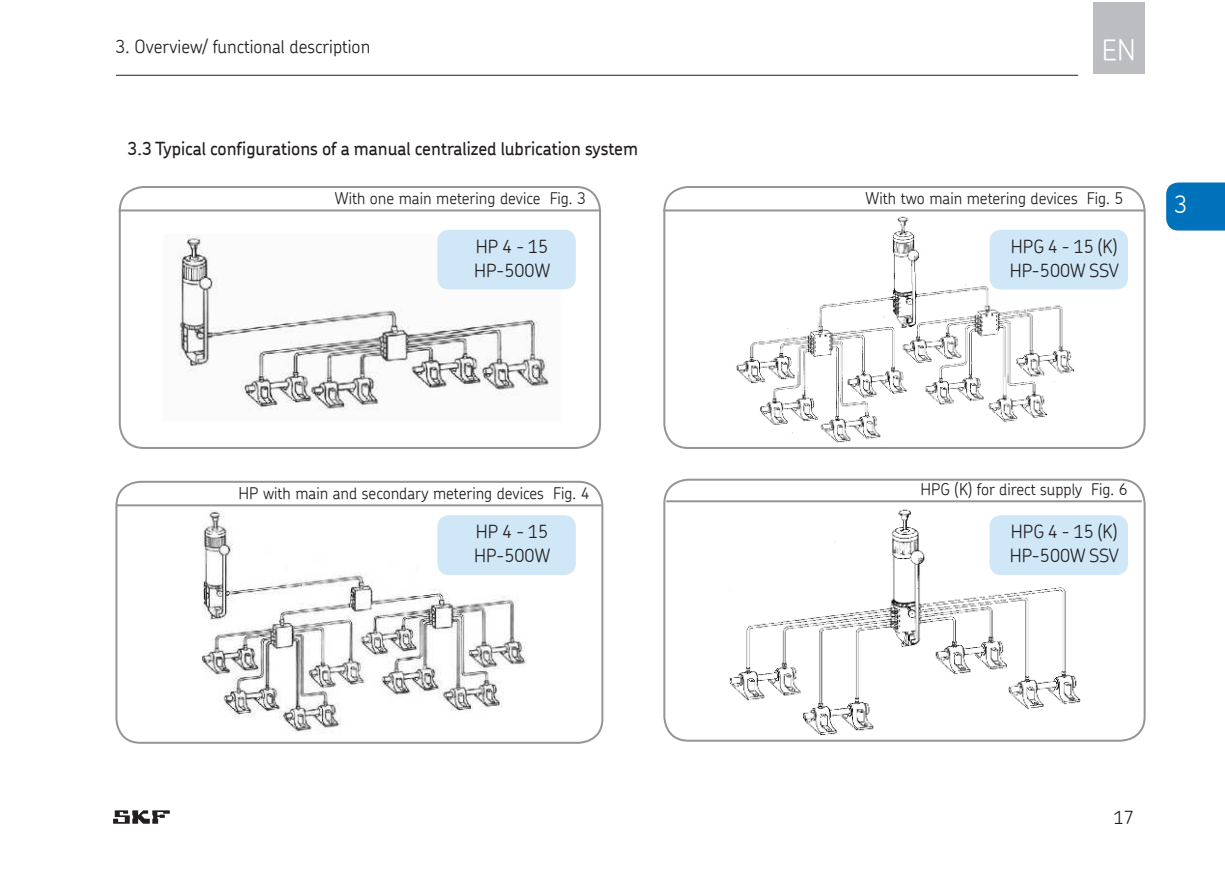
<style>
.page{position:relative;width:1225px;height:877px;background:#fff}
.page>*{position:absolute;margin:0;border:0;box-sizing:border-box;transform-origin:0 0}
.t1{font:300 28px "SKF Chevin";color:#fff}
.t2{font:300 24px "SKF Chevin";color:#fdfdfd}
.t3{font:300 18px/23.6px "SKF Chevin";color:#231f20}
.t4{font:500 18px "SKF Chevin";color:#231f20}
.t5{font:300 16px "SKF Chevin";color:#231f20}
</style>
<div class="page">
<svg style="left:113px;top:810px;width:57px;height:13px"></svg>
<div style="left:1166px;top:182px;width:58px;height:48px;background:#0072bc"></div>
<div style="left:1092px;top:2px;width:52px;height:72px;background:#bcbdc0"></div>
<hr style="left:116px;top:75px;width:961px;height:1px;background:#231f20">
<hr style="left:119px;top:209px;width:481px;height:2px;background:#939598">
<img style="left:203px;top:510px;width:323px;height:223px">
<div style="left:115px;top:480px;width:488px;height:263px;border:2px solid #939598;border-radius:24px"></div>
<img style="left:178px;top:234px;width:382px;height:177px">
<div style="left:119px;top:186px;width:482px;height:262px;border:2px solid #939598;border-radius:24px"></div>
<img style="left:726px;top:502px;width:355px;height:233px">
<div style="left:663px;top:478px;width:482px;height:263px;border:2px solid #939598;border-radius:24px"></div>
<img style="left:736px;top:216px;width:339px;height:227px">
<div style="left:663px;top:186px;width:482px;height:262px;border:2px solid #939598;border-radius:24px"></div>
<hr style="left:663px;top:209px;width:481px;height:2px;background:#939598">
<hr style="left:116px;top:504px;width:485px;height:2px;background:#939598">
<hr style="left:666px;top:500px;width:475px;height:2px;background:#939598">
<div style="left:437px;top:229px;width:138px;height:60px;background:#cfe7f7;border-radius:11px"></div>
<div style="left:989px;top:515px;width:138px;height:59px;background:#cfe7f7;border-radius:11px"></div>
<div style="left:437px;top:515px;width:138px;height:59px;background:#cfe7f7;border-radius:11px"></div>
<div style="left:989px;top:229px;width:138px;height:60px;background:#cfe7f7;border-radius:11px"></div>
<p class="t3" style="left:115px;top:36px;width:256px">3. Overview/ functional description</p>
<h1 class="t1" style="left:1101px;top:34px;width:35px">EN</h1>
<p class="t4" style="left:127px;top:140px;width:512px">3.3 Typical configurations of a manual centralized lubrication system</p>
<p class="t5" style="left:335px;top:188px;width:252px">With one main metering device Fig. 3</p>
<p class="t5" style="left:865px;top:188px;width:259px">With two main metering devices Fig. 5</p>
<p class="t3" style="left:474px;top:235px;width:77px">HP 4 - 15<br>HP-500W</p>
<p class="t3" style="left:1009px;top:235px;width:111px">HPG 4 - 15 (K)<br>HP-500W SSV</p>
<h2 class="t2" style="left:1173px;top:190px;width:15px">3</h2>
<p class="t5" style="left:238px;top:483px;width:353px">HP with main and secondary metering devices Fig. 4</p>
<p class="t5" style="left:920px;top:479px;width:208px">HPG (K) for direct supply Fig. 6</p>
<p class="t3" style="left:474px;top:520px;width:77px">HP 4 - 15<br>HP-500W</p>
<p class="t3" style="left:1009px;top:520px;width:111px">HPG 4 - 15 (K)<br>HP-500W SSV</p>
<p class="t3" style="left:1113px;top:805px;width:22px">17</p>
</div>
